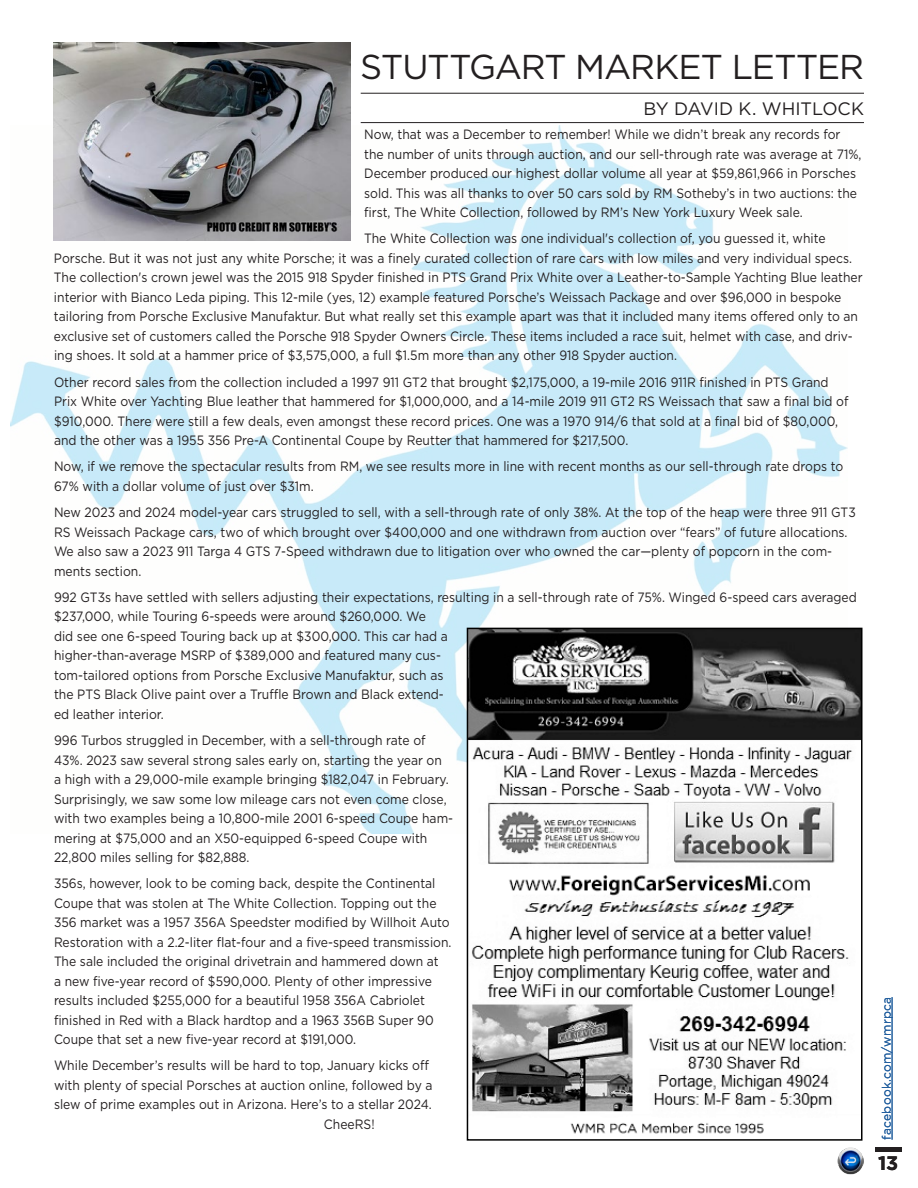
<style>
.page{position:relative;width:918px;height:1188px;background:#fff}
.page>*{position:absolute;margin:0;border:0;box-sizing:border-box;transform-origin:0 0}
.t1{font:34.5px "Gotham";letter-spacing:-.03em;color:#231f20}
.t2{font:700 19.5px "Gotham";color:#231f20}
.t3{font:18px "Gotham";letter-spacing:-.005em;color:#231f20}
.t4{font:13.5px/19.5px "Gotham";color:#231f20;scale:.9 1}
.t5{font:12px "Gotham";letter-spacing:.02em;color:#215e9e}
</style>
<div class="page">
<img style="left:10px;top:125px;width:838px;height:708px">
<img style="left:837px;top:1148px;width:27px;height:26px">
<hr style="left:0;top:0;width:1px;height:1188px;background:#fff200">
<hr style="left:361px;top:93px;width:503px;height:1px;background:#231f20">
<hr style="left:361px;top:122px;width:503px;height:1px;background:#231f20">
<img style="left:54px;top:43px;width:297px;height:198px">
<img style="left:470px;top:631px;width:389px;height:503px">
<div style="left:467px;top:628px;width:395px;height:513px;border:2px solid #000"></div>
<hr style="left:892px;top:997px;width:1px;height:143px;background:#215e9e">
<hr style="left:875px;top:1148px;width:27px;height:4px;background:#231f20">
<h1 class="t1" style="left:360px;top:44px;width:505px">STUTTGART MARKET LETTER</h1>
<h3 class="t3" style="left:643px;top:97px;width:222px">BY DAVID K. WHITLOCK</h3>
<p class="t4" style="left:364px;top:124px;width:554px">Now, that was a December to remember! While we didn’t break any records for the number of units through auction, and our sell-through rate was average at 71%, December produced our highest dollar volume all year at $59,861,966 in Porsches sold. This was all thanks to over 50 cars sold by RM Sotheby’s in two auctions: the first, The White Collection, followed by RM’s New York Luxury Week sale.</p>
<p class="t4" style="left:54px;top:228px;width:900px;text-indent:310px">The White Collection was one individual's collection of, you guessed it, white Porsche. But it was not just any white Porsche; it was a finely curated collection of rare cars with low miles and very individual specs.<br>The collection's crown jewel was the 2015 918 Spyder finished in PTS Grand Prix White over a Leather-to-Sample Yachting Blue leather interior with Bianco Leda piping. This 12-mile (yes, 12) example featured Porsche’s Weissach Package and over $96,000 in bespoke tailoring from Porsche Exclusive Manufaktur. But what really set this example apart was that it included many items offered only to an exclusive set of customers called the Porsche 918 Spyder Owners Circle. These items included a race suit, helmet with case, and driv&shy;ing shoes. It sold at a hammer price of $3,575,000, a full $1.5m more than any other 918 Spyder auction.</p>
<p class="t4" style="left:54px;top:372px;width:884px">Other record sales from the collection included a 1997 911 GT2 that brought $2,175,000, a 19-mile 2016 911R finished in PTS Grand Prix White over Yachting Blue leather that hammered for $1,000,000, and a 14-mile 2019 911 GT2 RS Weissach that saw a final bid of $910,000. There were still a few deals, even amongst these record prices. One was a 1970 914/6 that sold at a final bid of $80,000, and the other was a 1955 356 Pre-A Continental Coupe by Reutter that hammered for $217,500.</p>
<p class="t4" style="left:54px;top:456px;width:879px">Now, if we remove the spectacular results from RM, we see results more in line with recent months as our sell-through rate drops to<br>67% with a dollar volume of just over $31m.</p>
<p class="t4" style="left:54px;top:502px;width:892px">New 2023 and 2024 model-year cars struggled to sell, with a sell-through rate of only 38%. At the top of the heap were three 911 GT3<br>RS Weissach Package cars, two of which brought over $400,000 and one withdrawn from auction over “fears” of future allocations.<br>We also saw a 2023 911 Targa 4 GTS 7-Speed withdrawn due to litigation over who owned the car—plenty of popcorn in the com&shy;ments section.</p>
<p class="t4" style="left:54px;top:587px;width:894px">992 GT3s have settled with sellers adjusting their expectations, resulting in a sell-through rate of 75%. Winged 6-speed cars averaged $237,000, while Touring 6-speeds were around $260,000. We<br>did see one 6-speed Touring back up at $300,000. This car had a<br>higher-than-average MSRP of $389,000 and featured many cus-<br>tom-tailored options from Porsche Exclusive Manufaktur, such as<br>the PTS Black Olive paint over a Truffle Brown and Black extend-<br>ed leather interior.</p>
<p class="t4" style="left:54px;top:730px;width:445px">996 Turbos struggled in December, with a sell-through rate of 43%. 2023 saw several strong sales early on, starting the year on<br>a high with a 29,000-mile example bringing $182,047 in February.<br>Surprisingly, we saw some low mileage cars not even come close, with two examples being a 10,800-mile 2001 6-speed Coupe ham&shy;mering at $75,000 and an X50-equipped 6-speed Coupe with 22,800 miles selling for $82,888.</p>
<p class="t4" style="left:54px;top:873px;width:443px">356s, however, look to be coming back, despite the Continental Coupe that was stolen at The White Collection. Topping out the 356 market was a 1957 356A Speedster modified by Willhoit Auto Restoration with a 2.2-liter flat-four and a five-speed transmission.<br>The sale included the original drivetrain and hammered down at<br>a new five-year record of $590,000. Plenty of other impressive results included $255,000 for a beautiful 1958 356A Cabriolet finished in Red with a Black hardtop and a 1963 356B Super 90<br>Coupe that set a new five-year record at $191,000.</p>
<p class="t4" style="left:54px;top:1056px;width:418px">While December’s results will be hard to top, January kicks off</p>
<p class="t4" style="left:54px;top:1075px;width:422px">with plenty of special Porsches at auction online, followed by a</p>
<p class="t4" style="left:54px;top:1095px;width:421px">slew of prime examples out in Arizona. Here’s to a stellar 2024.</p>
<p class="t4" style="left:324px;top:1114px;width:58px">CheeRS!</p>
<p class="t5" style="left:879px;top:1140px;width:144px;rotate:-90deg">facebook.com/wmrpca</p>
<h2 class="t2" style="left:878px;top:1150px;width:22px">13</h2>
</div>
